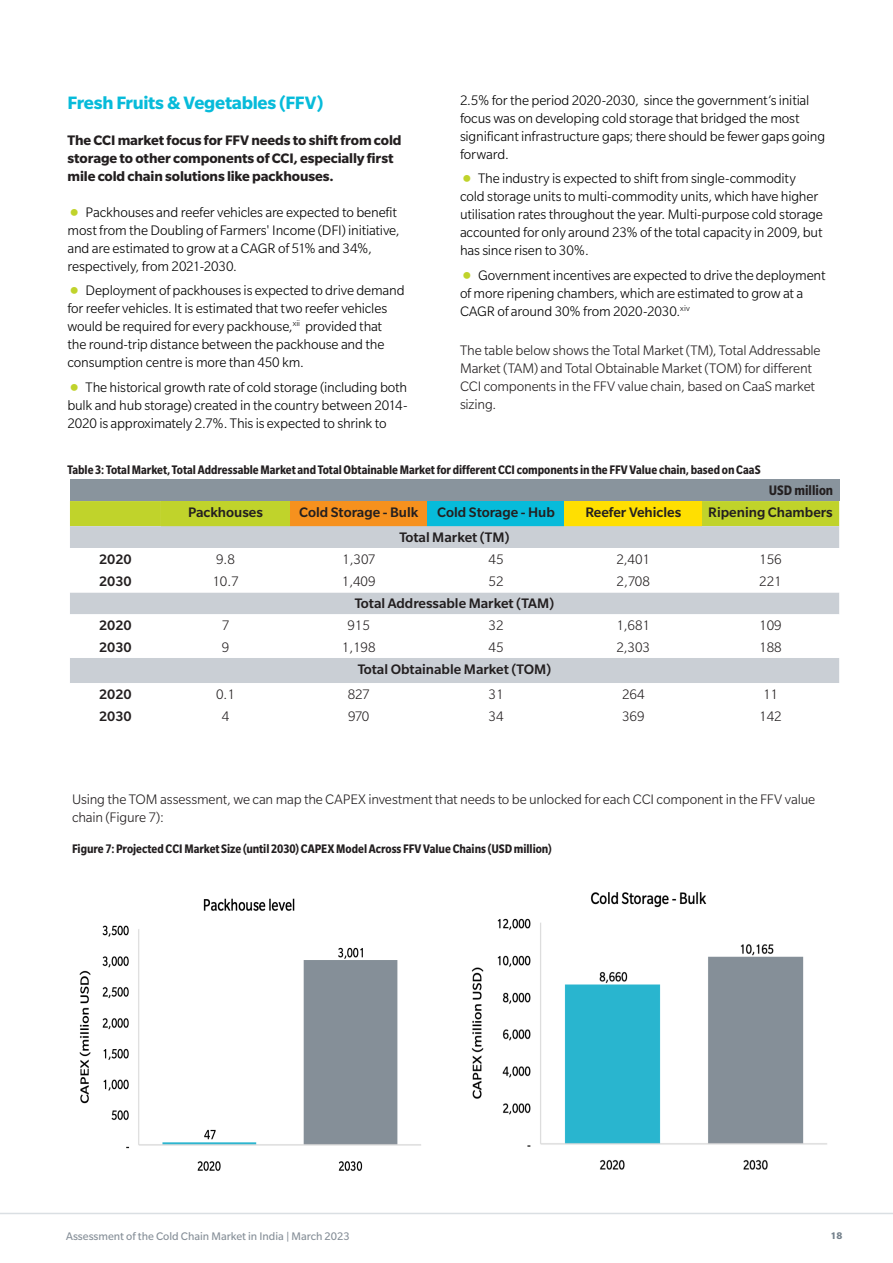
<style>
.page{position:relative;width:893px;height:1263px;background:#fff}
.page>*{position:absolute;margin:0;border:0;box-sizing:border-box;transform-origin:0 0}
.Subhead_2{font:700 19.5px "Slate Std";letter-spacing:-.01em;color:#07bbda}
.t1{font:300 15px/18px "Slate Std";letter-spacing:-.01em;color:#000}
.Subhead_2-2{font:300 15px/18px "Slate Std";letter-spacing:-.01em;color:#231f20}
.t2{font:500 15px "Slate Std";color:#231f20}
.Subhead_2-3{font:700 15px/18px "Slate Std";letter-spacing:-.005em;color:#231f20}
.t3{font:700 condensed 15px "Slate Std";color:#231f20}
.Figures_Headers{font:700 condensed 13.5px "Slate Std";letter-spacing:-.005em;color:#231f20}
.t4{font:12px "Slate Std";color:#868f98}
.t5{font:700 10.5px "Slate Std";color:#727f8a}
.s1{font-weight:700;font-size:24px;color:#c0d32b}
</style>
<div class="page">
<hr style="left:0;top:1213px;width:893px;height:1px;background:#dadfe3">
<div style="left:70px;top:479px;width:769px;height:22px;background:#89949d"></div>
<div style="left:70px;top:501px;width:769px;height:25px;background:#c0d32b"></div>
<div style="left:161px;top:501px;width:129px;height:25px;background:#c0d32b"></div>
<div style="left:290px;top:501px;width:137px;height:25px;background:#f6911e"></div>
<div style="left:427px;top:501px;width:138px;height:25px;background:#07bbda"></div>
<div style="left:565px;top:501px;width:137px;height:25px;background:#ffdf01"></div>
<div style="left:70px;top:526px;width:769px;height:22px;background:#cacfd5"></div>
<svg style="left:70px;top:592px;width:769px;height:91px;fill:#cacfd5"></svg>
<img style="left:79px;top:898px;width:342px;height:273px">
<img style="left:471px;top:892px;width:356px;height:277px">
<p class="Subhead_2" style="left:68px;top:92px;width:257px">Fresh Fruits &amp; Vegetables (FFV)</p>
<p class="Subhead_2-3" style="left:68px;top:131px;width:336px">The CCI market focus for FFV needs to shift from cold storage to other components of CCI, especially first mile cold chain solutions like packhouses.</p>
<p class="t1" style="left:68px;top:203px;width:334px"><span class="s1">•</span> Packhouses and reefer vehicles are expected to benefit most from the Doubling of Farmers' Income (DFI) initiative, and are estimated to grow at a CAGR of 51% and 34%, respectively, from 2021-2030.</p>
<p class="t1" style="left:68px;top:282px;width:339px"><span class="s1">•</span> Deployment of packhouses is expected to drive demand for reefer vehicles. It is estimated that two reefer vehicles would be required for every packhouse,<sup>xii</sup> provided that the round-trip distance between the packhouse and the consumption centre is more than 450 km.</p>
<p class="t1" style="left:68px;top:378px;width:342px;text-align:justify"><span class="s1">•</span> The historical growth rate of cold storage (including both bulk and hub storage) created in the country between 2014- 2020 is approximately 2.7%. This is expected to shrink to</p>
<p class="t1" style="left:460px;top:91px;width:367px">2.5% for the period 2020-2030, since the government’s initial focus was on developing cold storage that bridged the most significant infrastructure gaps; there should be fewer gaps going forward.</p>
<p class="t1" style="left:460px;top:170px;width:364px"><span class="s1">•</span> The industry is expected to shift from single-commodity cold storage units to multi-commodity units, which have higher utilisation rates throughout the year. Multi-purpose cold storage accounted for only around 23% of the total capacity in 2009, but has since risen to 30%.</p>
<p class="t1" style="left:460px;top:266px;width:367px"><span class="s1">•</span> Government incentives are expected to drive the deployment of more ripening chambers, which are estimated to grow at a<br>CAGR of around 30% from 2020-2030.<sup>xiv</sup></p>
<p class="Subhead_2-2" style="left:460px;top:341px;width:362px">The table below shows the Total Market (TM), Total Addressable Market (TAM) and Total Obtainable Market (TOM) for different CCI components in the FFV value chain, based on CaaS market sizing.</p>
<p class="Figures_Headers" style="left:68px;top:463px;width:695px">Table 3: Total Market, Total Addressable Market and Total Obtainable Market for different CCI components in the FFV Value chain, based on CaaS</p>
<p class="t3" style="left:769px;top:482px;width:66px">USD million</p>
<p class="t2" style="left:188px;top:504px;width:76px">Packhouses</p>
<p class="t2" style="left:299px;top:504px;width:121px">Cold Storage - Bulk</p>
<p class="t2" style="left:437px;top:504px;width:119px">Cold Storage - Hub</p>
<p class="t2" style="left:585px;top:504px;width:97px">Reefer Vehicles</p>
<p class="t2" style="left:708px;top:504px;width:126px">Ripening Chambers</p>
<p class="t2" style="left:399px;top:529px;width:112px">Total Market (TM)</p>
<p class="t2" style="left:99px;top:551px;width:34px">2020</p>
<p class="Subhead_2-2" style="left:216px;top:550px;width:20px">9.8</p>
<p class="Subhead_2-2" style="left:342px;top:550px;width:34px">1,307</p>
<p class="Subhead_2-2" style="left:488px;top:550px;width:16px">45</p>
<p class="Subhead_2-2" style="left:616px;top:550px;width:35px">2,401</p>
<p class="Subhead_2-2" style="left:759px;top:550px;width:24px">156</p>
<p class="t2" style="left:99px;top:573px;width:34px">2030</p>
<p class="Subhead_2-2" style="left:212px;top:572px;width:28px">10.7</p>
<p class="Subhead_2-2" style="left:342px;top:572px;width:35px">1,409</p>
<p class="Subhead_2-2" style="left:488px;top:572px;width:16px">52</p>
<p class="Subhead_2-2" style="left:617px;top:572px;width:35px">2,708</p>
<p class="Subhead_2-2" style="left:759px;top:572px;width:24px">221</p>
<p class="t2" style="left:355px;top:596px;width:201px">Total Addressable Market (TAM)</p>
<p class="t2" style="left:99px;top:617px;width:34px">2020</p>
<p class="Subhead_2-2" style="left:222px;top:616px;width:9px">7</p>
<p class="Subhead_2-2" style="left:347px;top:616px;width:24px">915</p>
<p class="Subhead_2-2" style="left:488px;top:616px;width:16px">32</p>
<p class="Subhead_2-2" style="left:616px;top:616px;width:35px">1,681</p>
<p class="Subhead_2-2" style="left:759px;top:616px;width:24px">109</p>
<p class="t2" style="left:99px;top:639px;width:34px">2030</p>
<p class="Subhead_2-2" style="left:222px;top:638px;width:9px">9</p>
<p class="Subhead_2-2" style="left:342px;top:638px;width:35px">1,198</p>
<p class="Subhead_2-2" style="left:488px;top:638px;width:16px">45</p>
<p class="Subhead_2-2" style="left:616px;top:638px;width:35px">2,303</p>
<p class="Subhead_2-2" style="left:759px;top:638px;width:24px">188</p>
<p class="t2" style="left:358px;top:661px;width:195px">Total Obtainable Market (TOM)</p>
<p class="t2" style="left:99px;top:686px;width:34px">2020</p>
<p class="Subhead_2-2" style="left:216px;top:685px;width:20px">0.1</p>
<p class="Subhead_2-2" style="left:348px;top:685px;width:24px">827</p>
<p class="Subhead_2-2" style="left:488px;top:685px;width:16px">31</p>
<p class="Subhead_2-2" style="left:622px;top:685px;width:24px">264</p>
<p class="Subhead_2-2" style="left:763px;top:685px;width:16px">11</p>
<p class="t2" style="left:99px;top:708px;width:34px">2030</p>
<p class="Subhead_2-2" style="left:222px;top:707px;width:9px">4</p>
<p class="Subhead_2-2" style="left:348px;top:707px;width:23px">970</p>
<p class="Subhead_2-2" style="left:488px;top:707px;width:16px">34</p>
<p class="Subhead_2-2" style="left:622px;top:707px;width:24px">369</p>
<p class="Subhead_2-2" style="left:759px;top:707px;width:24px">142</p>
<p class="Subhead_2-2" style="left:72px;top:791px;width:745px">Using the TOM assessment, we can map the CAPEX investment that needs to be unlocked for each CCI component in the FFV value chain (Figure 7):</p>
<p class="Figures_Headers" style="left:72px;top:841px;width:481px">Figure 7: Projected CCI Market Size (until 2030) CAPEX Model Across FFV Value Chains (USD million)</p>
<p class="t4" style="left:66px;top:1230px;width:285px">Assessment of the Cold Chain Market in India | March 2023</p>
<p class="t5" style="left:830px;top:1230px;width:13px">18</p>
</div>
